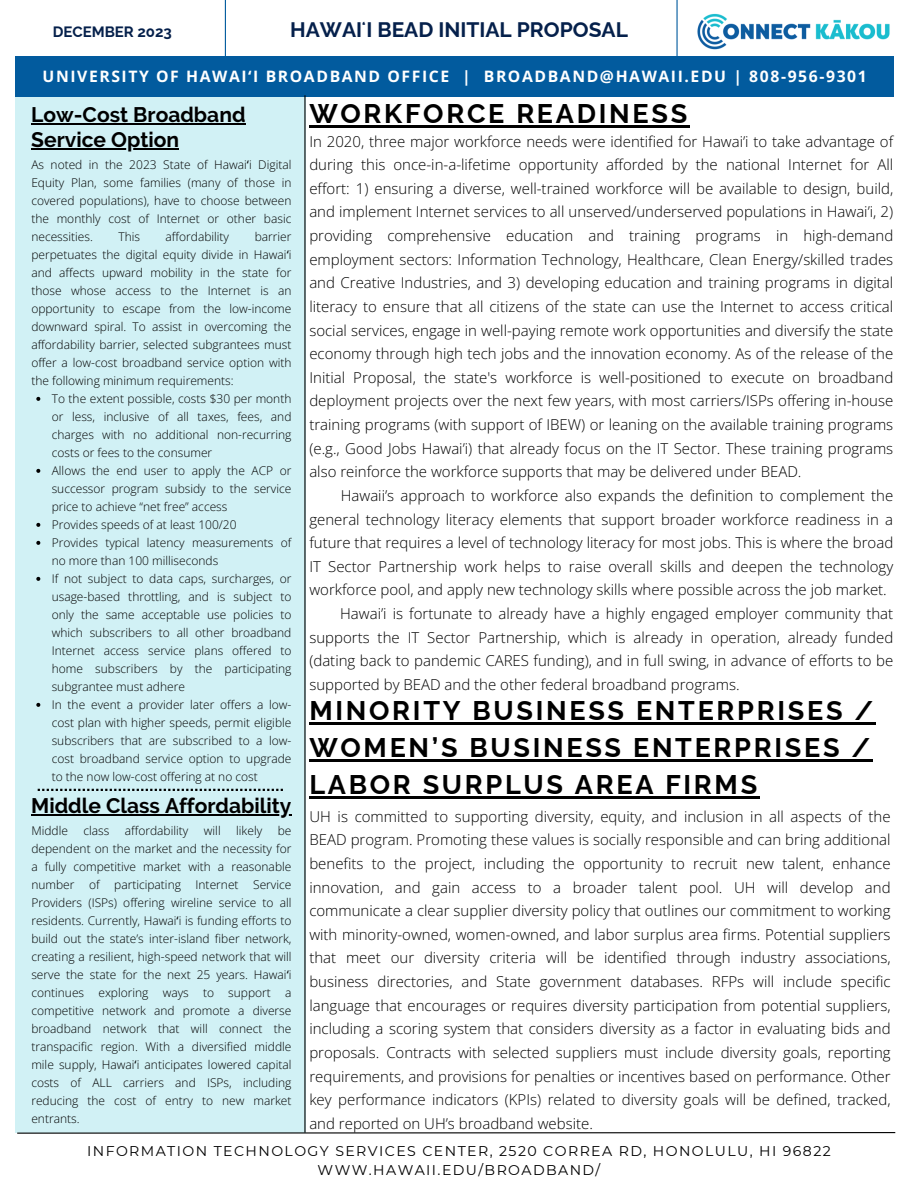
<style>
.page{position:relative;width:918px;height:1188px;background:#fff}
.page>*{position:absolute;margin:0;border:0;box-sizing:border-box;transform-origin:0 0}
.t1{font:700 27px/37.2px "Raleway";letter-spacing:.1em;color:#000;text-align:justify}
.t2{font:700 21px/24.8px "Raleway";color:#000}
.t3{font:700 21px "Raleway";color:#05204b}
.t4{font:700 15.75px "Open Sans";letter-spacing:.1em;color:#fff}
.t5{font:300 15px/23.7px "Open Sans";color:#000;text-align:justify}
.t6{font:700 15px "Raleway";color:#05204b}
.t7{font:14.1px/19px "Montserrat";letter-spacing:.1em;color:#000;text-align:center}
.t8{font:300 12px/18px "Open Sans";color:#000;text-align:justify}
.s1{font-family:"Noto Sans"}
.s2{font-family:"Noto Sans";font-weight:400}
</style>
<div class="page">
<div style="left:15px;top:92px;width:291px;height:1041px;background:#d1f1f5"></div>
<div style="left:15px;top:56px;width:878px;height:40px;background:#025b9e"></div>
<svg style="left:17px;top:1132px;width:879px;height:2px;background:#6b6d6e"></svg>
<hr style="left:304px;top:95px;width:2px;height:1038px;background:#000">
<hr style="left:309px;top:125px;width:381px;height:3px;background:#000">
<svg style="left:38px;top:789px;width:245px;height:2px"></svg>
<hr style="left:225px;top:0;width:1px;height:57px;background:#025b9e">
<hr style="left:676px;top:0;width:2px;height:57px;background:#025b9e">
<img style="left:697px;top:13px;width:193px;height:37px">
<hr style="left:309px;top:722px;width:567px;height:3px;background:#000">
<hr style="left:309px;top:760px;width:564px;height:2px;background:#000">
<hr style="left:309px;top:797px;width:451px;height:2px;background:#000">
<svg style="left:36px;top:397px;width:4px;height:4px"></svg>
<svg style="left:36px;top:469px;width:4px;height:4px"></svg>
<svg style="left:36px;top:523px;width:4px;height:4px"></svg>
<svg style="left:36px;top:541px;width:4px;height:4px"></svg>
<svg style="left:36px;top:577px;width:4px;height:4px"></svg>
<svg style="left:36px;top:703px;width:4px;height:4px"></svg>
<hr style="left:31px;top:814px;width:260px;height:2px;background:#000">
<hr style="left:31px;top:123px;width:215px;height:1px;background:#000">
<hr style="left:31px;top:148px;width:148px;height:1px;background:#000">
<p class="t6" style="left:53px;top:23px;width:121px">DECEMBER 2023</p>
<p class="t3" style="left:290px;top:18px;width:339px">HAWAIʻI BEAD INITIAL PROPOSAL</p>
<p class="t4" style="left:43px;top:65px;width:826px">UNIVERSITY OF HAWAI<span class="s1">ʻ</span>I BROADBAND OFFICE | BROADBAND@HAWAII.EDU | 808-956-9301</p>
<p class="t2" style="left:31px;top:102px;width:216px">Low-Cost Broadband<br>Service Option</p>
<p class="t8" style="left:31px;top:155px;width:262px">As noted in the 2023 State of Hawai<span class="s2">ʻ</span>i Digital Equity Plan, some families (many of those in covered populations), have to choose between the monthly cost of Internet or other basic necessities.</p>
<p class="t8" style="left:118px;top:227px;width:23px">This</p>
<p class="t8" style="left:166px;top:227px;width:65px">affordability</p>
<p class="t8" style="left:31px;top:227px;width:262px;text-indent:223px">barrier perpetuates the digital equity divide in Hawai<span class="s2">ʻ</span>i and affects upward mobility in the state for those whose access to the Internet is an opportunity to escape from the low-income downward spiral. To assist in overcoming the affordability barrier, selected subgrantees must offer a low-cost broadband service option with the following minimum requirements:</p>
<p class="t8" style="left:52px;top:389px;width:241px">To the extent possible, costs $30 per month or less, inclusive of all taxes, fees, and charges with no additional non-recurring costs or fees to the consumer</p>
<p class="t8" style="left:52px;top:461px;width:241px">Allows the end user to apply the ACP or successor program subsidy to the service price to achieve “net free” access</p>
<p class="t8" style="left:52px;top:515px;width:186px">Provides speeds of at least 100/20</p>
<p class="t8" style="left:52px;top:533px;width:241px">Provides typical latency measurements of no more than 100 milliseconds</p>
<p class="t8" style="left:52px;top:569px;width:241px">If not subject to data caps, surcharges, or usage-based throttling, and is subject to only the same acceptable use policies to which subscribers to all other broadband Internet access service plans offered to home subscribers by the participating subgrantee must adhere</p>
<p class="t8" style="left:52px;top:695px;width:241px">In the event a provider later offers a low&shy;cost plan with higher speeds, permit eligible subscribers that are subscribed to a low&shy;cost broadband service option to upgrade to the now low-cost offering at no cost</p>
<p class="t2" style="left:31px;top:794px;width:262px">Middle Class Affordability</p>
<p class="t8" style="left:31px;top:822px;width:38px">Middle</p>
<p class="t8" style="left:83px;top:822px;width:27px">class</p>
<p class="t8" style="left:125px;top:822px;width:65px">affordability</p>
<p class="t8" style="left:204px;top:822px;width:18px">will</p>
<p class="t8" style="left:236px;top:822px;width:28px">likely</p>
<p class="t8" style="left:31px;top:822px;width:262px;text-indent:246px">be dependent on the market and the necessity for a fully competitive market with a reasonable number of participating Internet Service Providers (ISPs) offering wireline service to all residents. Currently, Hawai<span class="s2">ʻ</span>i is funding efforts to build out the state’s inter-island fiber network, creating a resilient, high-speed network that will serve the state for the next 25 years. Hawai<span class="s2">ʻ</span>i continues exploring ways to support a competitive network and promote a diverse broadband network that will connect the transpacific region. With a diversified middle mile supply, Hawai<span class="s2">ʻ</span>i anticipates lowered capital costs of ALL carriers and ISPs, including reducing the cost of entry to new market entrants.</p>
<p class="t1" style="left:309px;top:95px;width:379px">WORKFORCE READINESS</p>
<p class="t5" style="left:309px;top:129px;width:585px">In 2020, three major workforce needs were identified for Hawai’i to take advantage of during this once-in-a-lifetime opportunity afforded by the national Internet for All effort: 1) ensuring a diverse, well-trained workforce will be available to design, build, and implement Internet services to all unserved/underserved populations in Hawai’i, 2) providing comprehensive education and training programs in high-demand employment sectors: Information Technology, Healthcare, Clean Energy/skilled trades and Creative Industries, and 3) developing education and training programs in digital literacy to ensure that all citizens of the state can use the Internet to access critical social services, engage in well-paying remote work opportunities and diversify the state economy through high tech jobs and the innovation economy. As of the release of the Initial Proposal, the state's workforce is well-positioned to execute on broadband deployment projects over the next few years, with most carriers/ISPs offering in-house training programs (with support of IBEW) or leaning on the available training programs (e.g., Good Jobs Hawai’i) that already focus on the IT Sector. These training programs also reinforce the workforce supports that may be delivered under BEAD.</p>
<p class="t5" style="left:309px;top:483px;width:585px;text-indent:31px">Hawaii’s approach to workforce also expands the definition to complement the general technology literacy elements that support broader workforce readiness in a future that requires a level of technology literacy for most jobs. This is where the broad IT Sector Partnership work helps to raise overall skills and deepen the technology workforce pool, and apply new technology skills where possible across the job market.</p>
<p class="t5" style="left:309px;top:601px;width:585px;text-indent:31px">Hawai’i is fortunate to already have a highly engaged employer community that supports the IT Sector Partnership, which is already in operation, already funded (dating back to pandemic CARES funding), and in full swing, in advance of efforts to be supported by BEAD and the other federal broadband programs.</p>
<p class="t1" style="left:309px;top:692px;width:565px">MINORITY BUSINESS ENTERPRISES / WOMEN’S BUSINESS ENTERPRISES / LABOR SURPLUS AREA FIRMS</p>
<p class="t5" style="left:309px;top:804px;width:583px">UH is committed to supporting diversity, equity, and inclusion in all aspects of the BEAD program. Promoting these values is socially responsible and can bring additional benefits to the project, including the opportunity to recruit new talent, enhance innovation, and gain access to a broader talent pool. UH will develop and communicate a clear supplier diversity policy that outlines our commitment to working with minority-owned, women-owned, and labor surplus area firms. Potential suppliers that meet our diversity criteria will be identified through industry associations, business directories, and State government databases. RFPs will include specific language that encourages or requires diversity participation from potential suppliers, including a scoring system that considers diversity as a factor in evaluating bids and proposals. Contracts with selected suppliers must include diversity goals, reporting requirements, and provisions for penalties or incentives based on performance. Other key performance indicators (KPIs) related to diversity goals will be defined, tracked, and reported on UH’s broadband website.</p>
<p class="t7" style="left:87px;top:1141px;width:745px">INFORMATION TECHNOLOGY SERVICES CENTER, 2520 CORREA RD, HONOLULU, HI 96822<br>WWW.HAWAII.EDU/BROADBAND/</p>
</div>
